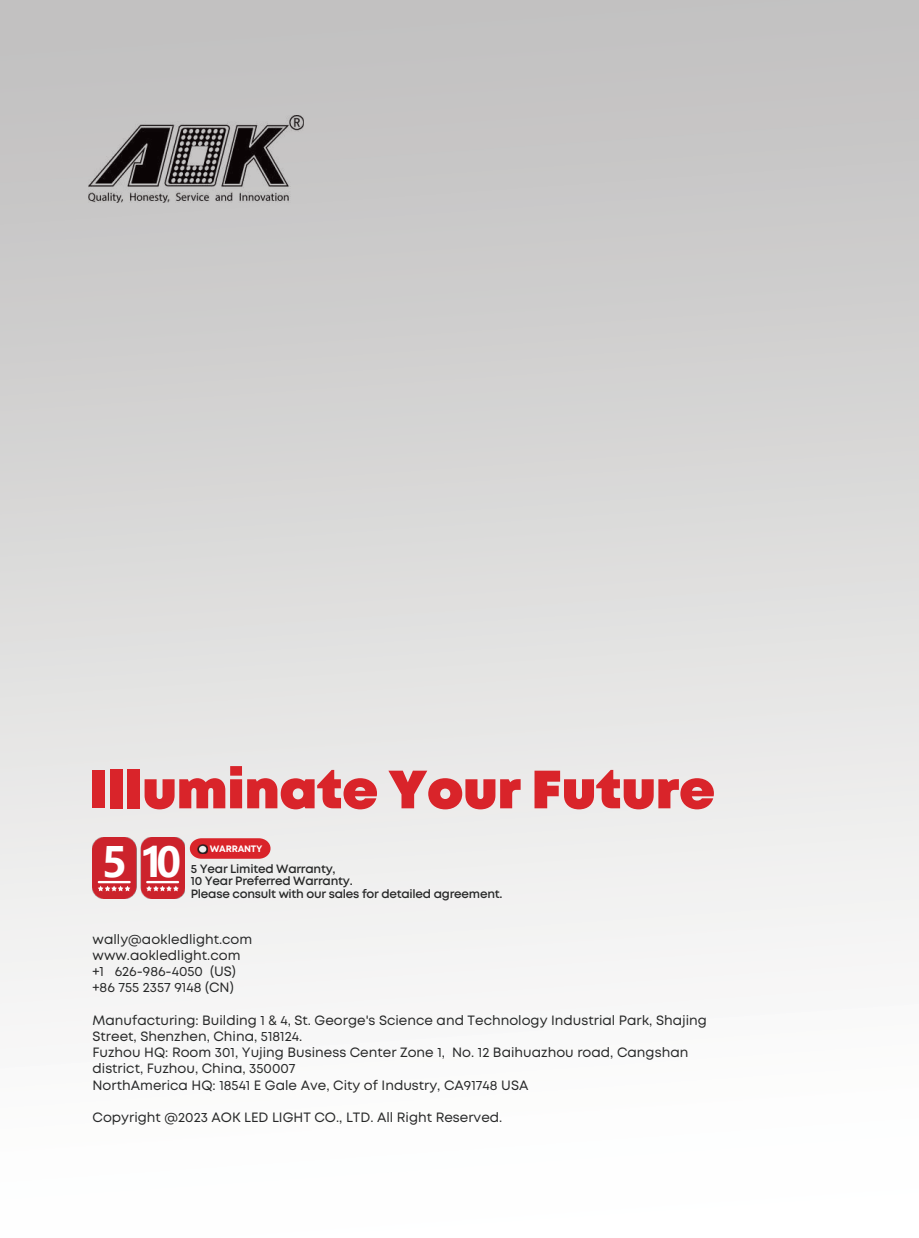
<style>
.page{position:relative;width:919px;height:1238px;background:#fff}
.page>*{position:absolute;margin:0;border:0;box-sizing:border-box;transform-origin:0 0}
.t1{font:900 53.85px "Mont";color:#d9242a}
.t2{font:700 40.8px "Microsoft Ya Hei";color:#fff}
.t3{font:13.5px/16.2px "Mont";color:#272828}
.t4{font:600 12px/12.6px "Mont";letter-spacing:-.02em;color:#272828}
.t5{font:700 9.3px "Mont";letter-spacing:-.02em;color:#fff}
.s1{font-size:41.25px}
</style>
<div class="page">
<img style="left:0;top:0;width:919px;height:1004px">
<img style="left:93px;top:837px;width:91px;height:61px">
<svg style="left:190px;top:838px;width:80px;height:21px;background:#d5373c"></svg>
<svg style="left:98px;top:885px;width:32px;height:6px"></svg>
<svg style="left:146px;top:885px;width:33px;height:6px"></svg>
<hr style="left:98px;top:881px;width:33px;height:2px;background:#fff">
<hr style="left:146px;top:881px;width:33px;height:2px;background:#fff">
<img style="left:89px;top:115px;width:215px;height:87px">
<h1 class="t1" style="left:89px;top:754px;width:627px">Illuminate Your Future</h1>
<h2 class="t2" style="left:102px;top:833px;width:81px"><span class="s1">5</span> 10</h2>
<p class="t5" style="left:210px;top:843px;width:54px">WARRANTY</p>
<p class="t4" style="left:191px;top:862px;width:313px">5 Year Limited Warranty,<br>10 Year Preferred Warranty.<br>Please consult with our sales for detailed agreement.</p>
<p class="t3" style="left:93px;top:931px;width:161px">wally@aokledlight.com www.aokledlight.com +1 626-986-4050 (US) +86 755 2357 9148 (CN)</p>
<p class="t3" style="left:93px;top:1012px;width:616px">Manufacturing: Building 1 &amp; 4, St. George's Science and Technology Industrial Park, Shajing Street, Shenzhen, China, 518124.<br>Fuzhou HQ: Room 301, Yujing Business Center Zone 1, No. 12 Baihuazhou road, Cangshan district, Fuzhou, China, 350007<br>NorthAmerica HQ: 18541 E Gale Ave, City of Industry, CA91748 USA</p>
<p class="t3" style="left:93px;top:1109px;width:411px">Copyright @2023 AOK LED LIGHT CO., LTD. All Right Reserved.</p>
</div>
